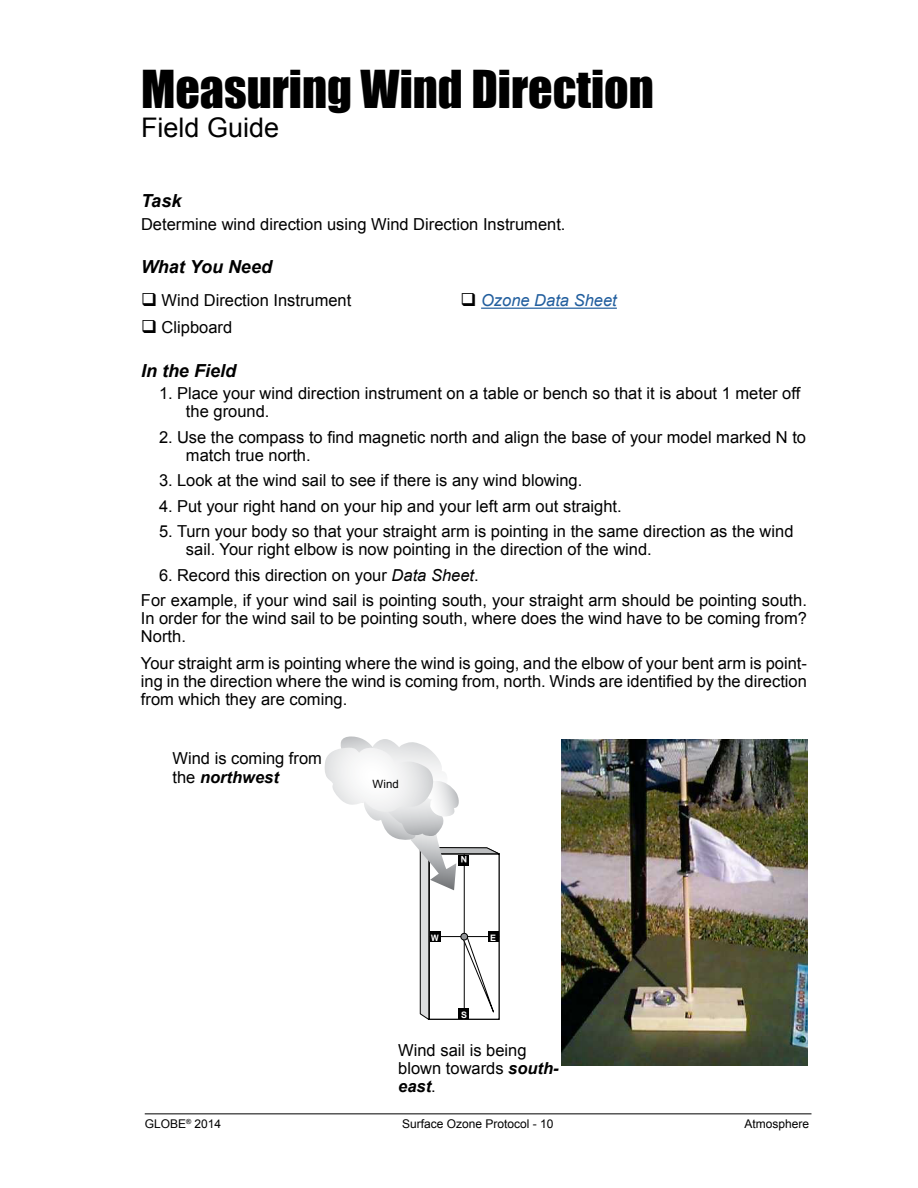
<style>
.page{position:relative;width:918px;height:1188px;background:#fff}
.page>*{position:absolute;margin:0;border:0;box-sizing:border-box;transform-origin:0 0}
.t1{font:48px "Impact";color:#000}
.t2{font:27px "Arial";color:#000}
.t3{font:italic 700 18px "Arial";color:#000}
.t4{font:16.5px/18px "Arial";color:#000}
.t5{font:italic 16.5px "Arial";color:#215e9e}
.t6{font:12px "Arial";color:#000}
.t7{font:11.4px "Arial";color:#000}
.t8{font:700 8.85px "Arial";color:#fff}
.t9{font:700 8.85px "Arial";color:#fff;scale:.9 1}
.s1{color:#000}
.s2{font-style:italic}
.s3{font-weight:700;font-style:italic}
</style>
<div class="page">
<hr style="left:145px;top:1113px;width:667px;height:1px;background:#000">
<hr style="left:481px;top:308px;width:136px;height:1px;background:#215e9e">
<img style="left:561px;top:740px;width:246px;height:325px">
<svg style="left:324px;top:736px;width:176px;height:284px"></svg>
<h1 class="t1" style="left:141px;top:52px;width:514px">Measuring Wind Direction</h1>
<h2 class="t2" style="left:141px;top:110px;width:140px">Field Guide</h2>
<p class="t3" style="left:141px;top:189px;width:42px">Task</p>
<p class="t4" style="left:141px;top:215px;width:426px">Determine wind direction using Wind Direction Instrument.</p>
<p class="t3" style="left:141px;top:255px;width:133px">What You Need</p>
<p class="t4" style="left:141px;top:292px;width:212px">❑ Wind Direction Instrument</p>
<p class="t5" style="left:460px;top:290px;width:158px"><span class="s1">❑</span> Ozone Data Sheet</p>
<p class="t4" style="left:141px;top:319px;width:93px">❑ Clipboard</p>
<p class="t3" style="left:141px;top:359px;width:97px">In the Field</p>
<p class="t4" style="left:186px;top:385px;width:616px;text-indent:-27px">1. Place your wind direction instrument on a table or bench so that it is about 1 meter off the ground.</p>
<p class="t4" style="left:186px;top:428px;width:622px;text-indent:-27px">2. Use the compass to find magnetic north and align the base of your model marked N to match true north.</p>
<p class="t4" style="left:159px;top:472px;width:425px">3. Look at the wind sail to see if there is any wind blowing.</p>
<p class="t4" style="left:159px;top:497px;width:464px">4. Put your right hand on your hip and your left arm out straight.</p>
<p class="t4" style="left:186px;top:523px;width:609px;text-indent:-27px">5. Turn your body so that your straight arm is pointing in the same direction as the wind sail. Your right elbow is now pointing in the direction of the wind.</p>
<p class="t4" style="left:141px;top:563px;width:667px;line-height:25.5px;text-indent:18px">6. Record this direction on your <span class="s2">Data Sheet</span>.<br>For example, if your wind sail is pointing south, your straight arm should be pointing south.</p>
<p class="t4" style="left:141px;top:610px;width:667px">In order for the wind sail to be pointing south, where does the wind have to be coming from?<br>North.</p>
<p class="t4" style="left:141px;top:655px;width:667px;text-align:justify">Your straight arm is pointing where the wind is going, and the elbow of your bent arm is point&shy;ing in the direction where the wind is coming from, north. Winds are identified by the direction from which they are coming.</p>
<p class="t4" style="left:172px;top:748px;width:151px;line-height:19.8px">Wind is coming from the <span class="s3">northwest</span></p>
<p class="t7" style="left:373px;top:777px;width:28px">Wind</p>
<p class="t8" style="left:467px;top:865px;width:8px;rotate:-180deg">N</p>
<p class="t9" style="left:431px;top:932px;width:10px">W</p>
<p class="t8" style="left:490px;top:932px;width:7px">E</p>
<p class="t8" style="left:461px;top:1009px;width:7px">S</p>
<p class="t4" style="left:398px;top:1041px;width:162px">Wind sail is being blown towards <span class="s3">south&shy;east</span>.</p>
<p class="t6" style="left:145px;top:1116px;width:78px">GLOBE<sup>®</sup> 2014</p>
<p class="t6" style="left:402px;top:1116px;width:153px">Surface Ozone Protocol - 10</p>
<p class="t6" style="left:745px;top:1116px;width:66px">Atmosphere</p>
</div>
